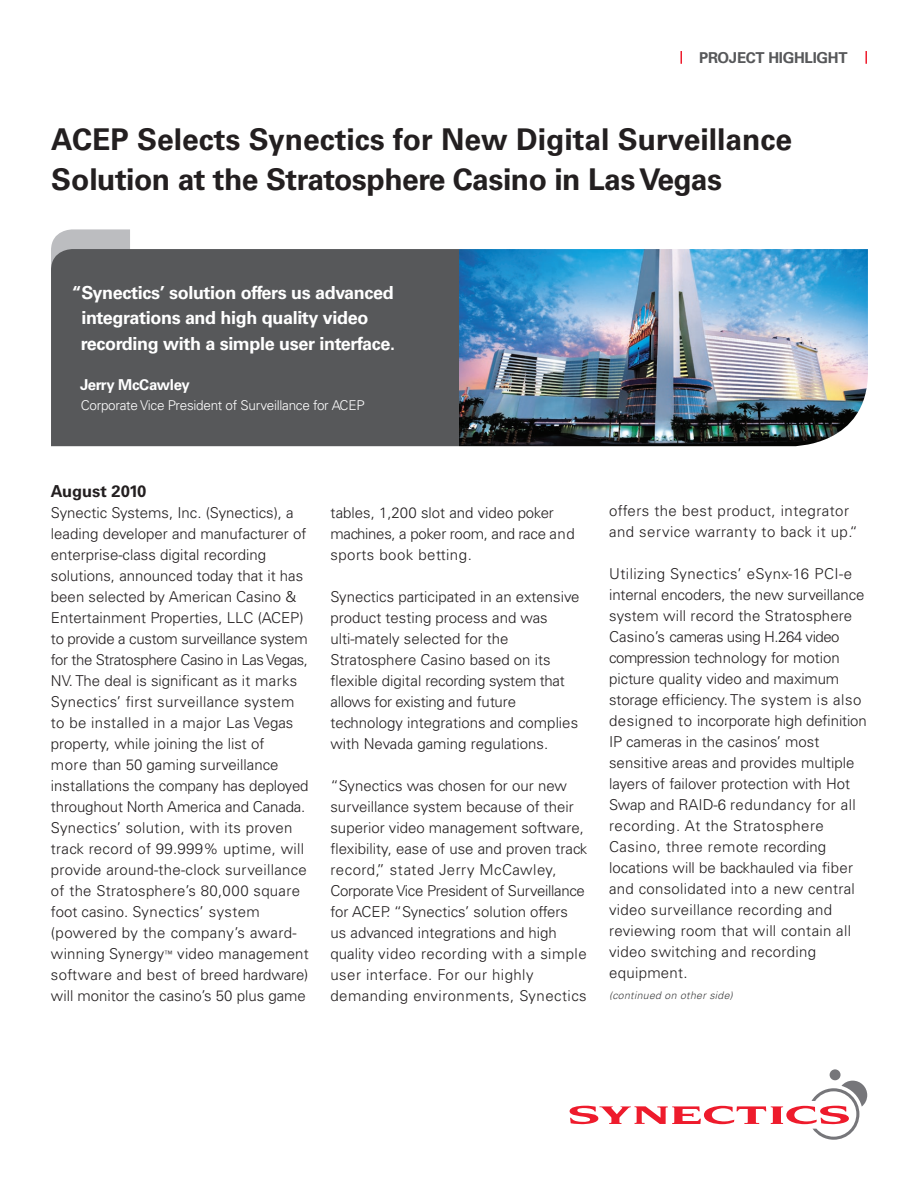
<style>
.page{position:relative;width:918px;height:1188px;background:#fff}
.page>*{position:absolute;margin:0;border:0;box-sizing:border-box;transform-origin:0 0}
.t1{font:700 30px/39.6px "Univers";color:#231f20}
.t2{font:700 18px/25.5px "Univers";letter-spacing:-.02em;color:#fff}
.t3{font:700 16.5px "Univers";color:#231f20}
.t4{font:300 15px/21px "Univers";color:#231f20}
.t5{font:300 15px/21px "Univers";letter-spacing:.03em;color:#231f20}
.t6{font:700 15px "Univers";letter-spacing:-.02em;color:#57585a}
.t7{font:700 15px "Univers";letter-spacing:-.02em;color:#fff}
.t8{font:300 13.5px "Univers";letter-spacing:-.02em;color:#fff}
.t9{font:italic 300 10.5px "Univers";letter-spacing:.03em;color:#3e3e3f}
.s1{font-size:8.7px}
</style>
<div class="page">
<svg style="left:51px;top:229px;width:79px;height:20px"></svg>
<div style="left:51px;top:249px;width:408px;height:197px;background:#57585a"></div>
<img style="left:459px;top:249px;width:409px;height:197px">
<svg style="left:865px;top:51px;width:2px;height:13px"></svg>
<svg style="left:681px;top:51px;width:1px;height:13px"></svg>
<div style="left:830px;top:1069px;width:11px;height:11px;background:#76767a;border-radius:50%"></div>
<svg style="left:570px;top:1081px;width:297px;height:59px"></svg>
<p class="t6" style="left:699px;top:49px;width:150px">PROJECT HIGHLIGHT</p>
<h1 class="t1" style="left:51px;top:120px;width:743px">ACEP Selects Synectics for New Digital Surveillance<br>Solution at the Stratosphere Casino in Las Vegas</h1>
<p class="t2" style="left:81px;top:280px;width:316px;text-indent:-9px">“Synectics’ solution offers us advanced integrations and high quality video recording with a simple user interface.</p>
<p class="t7" style="left:80px;top:376px;width:111px">Jerry McCawley</p>
<p class="t8" style="left:81px;top:397px;width:285px">Corporate Vice President of Surveillance for ACEP</p>
<p class="t3" style="left:51px;top:482px;width:97px">August 2010</p>
<p class="t4" style="left:51px;top:503px;width:259px">Synectic Systems, Inc. (Synectics), a leading developer and manufacturer of enterprise-class digital recording solutions, announced today that it has been selected by American Casino &amp; Entertainment Properties, LLC (ACEP) to provide a custom surveillance system for the Stratosphere Casino in Las Vegas, NV. The deal is significant as it marks Synectics’ first surveillance system to be installed in a major Las Vegas property, while joining the list of<br>more than 50 gaming surveillance installations the company has deployed throughout North America and Canada.<br>Synectics’ solution, with its proven track record of 99.999% uptime, will provide around-the-clock surveillance of the Stratosphere’s 80,000 square foot casino. Synectics’ system (powered by the company’s award&shy;winning Synergy<span class="s1">™</span> video management software and best of breed hardware) will monitor the casino’s 50 plus game</p>
<p class="t5" style="left:609px;top:500px;width:250px">offers the best product, integrator and service warranty to back it up.“</p>
<p class="t4" style="left:330px;top:502px;width:246px">tables, 1,200 slot and video poker machines, a poker room, and race and sports book betting.</p>
<p class="t4" style="left:330px;top:586px;width:251px">Synectics participated in an extensive product testing process and was ulti-mately selected for the Stratosphere Casino based on its flexible digital recording system that allows for existing and future technology integrations and complies with Nevada gaming regulations.</p>
<p class="t4" style="left:330px;top:775px;width:258px">“Synectics was chosen for our new surveillance system because of their superior video management software, flexibility, ease of use and proven track record,” stated Jerry McCawley, Corporate Vice President of Surveillance for ACEP. “Synectics’ solution offers us advanced integrations and high quality video recording with a simple user interface. For our highly demanding environments, Synectics</p>
<p class="t4" style="left:609px;top:563px;width:259px">Utilizing Synectics’ eSynx-16 PCI-e internal encoders, the new surveillance system will record the Stratosphere Casino’s cameras using H.264 video compression technology for motion picture quality video and maximum storage efficiency. The system is also designed to incorporate high definition IP cameras in the casinos’ most sensitive areas and provides multiple layers of failover protection with Hot Swap and RAID-6 redundancy for all recording. At the Stratosphere Casino, three remote recording locations will be backhauled via fiber and consolidated into a new central video surveillance recording and reviewing room that will contain all video switching and recording equipment.</p>
<p class="t9" style="left:609px;top:989px;width:125px">(continued on other side)</p>
</div>
